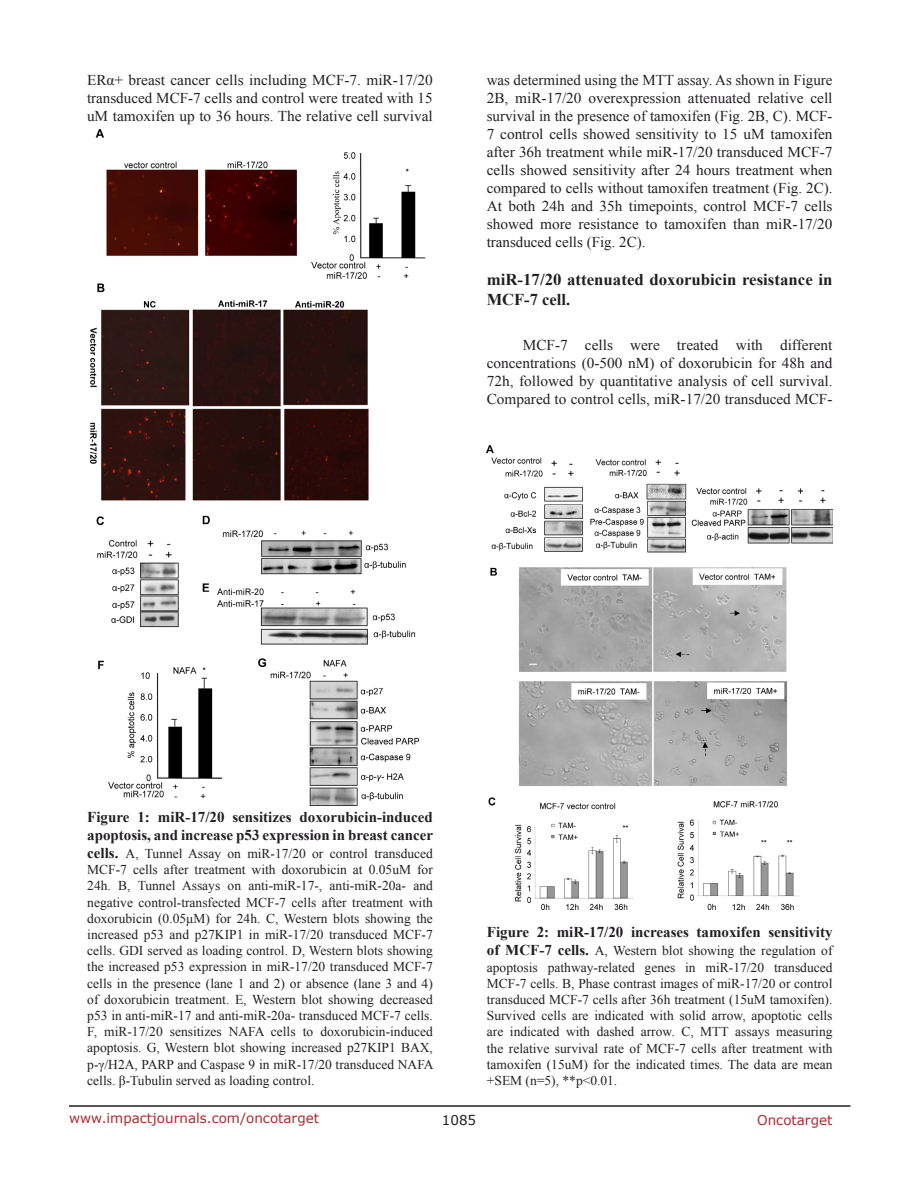
<style>
.page{position:relative;width:918px;height:1188px;background:#fff}
.page>*{position:absolute;margin:0;border:0;box-sizing:border-box;transform-origin:0 0}
.SubHeading{font:700 16.5px/19.8px "Times New Roman";color:#221f22}
.BodyText{font:15px/18px "Times New Roman";color:#221f22;text-align:justify}
.FigureText{font:700 15px/18px "Times New Roman";color:#221f22}
.FigureText-2{font:13.5px/16.2px "Times New Roman";color:#221f22;text-align:justify}
.t1{font:13.5px "Verdana";color:#ac2b31}
.t2{font:13.5px "Verdana";color:#221f22}
.s1{font-weight:700;font-size:15px}
</style>
<div class="page">
<hr style="left:69px;top:1105px;width:781px;height:2px;background:#231f20">
<img style="left:90px;top:129px;width:336px;height:677px">
<img style="left:487px;top:446px;width:345px;height:463px">
<p class="BodyText" style="left:87px;top:71px;width:347px">ERα+ breast cancer cells including MCF-7. miR-17/20 transduced MCF-7 cells and control were treated with 15 uM tamoxifen up to 36 hours. The relative cell survival</p>
<p class="BodyText" style="left:487px;top:71px;width:347px">was determined using the MTT assay. As shown in Figure 2B, miR-17/20 overexpression attenuated relative cell survival in the presence of tamoxifen (Fig. 2B, C). MCF-7 control cells showed sensitivity to 15 uM tamoxifen after 36h treatment while miR-17/20 transduced MCF-7 cells showed sensitivity after 24 hours treatment when compared to cells without tamoxifen treatment (Fig. 2C).<br>At both 24h and 35h timepoints, control MCF-7 cells showed more resistance to tamoxifen than miR-17/20 transduced cells (Fig. 2C).</p>
<p class="SubHeading" style="left:487px;top:269px;width:347px">miR-17/20 attenuated doxorubicin resistance in<br>MCF-7 cell.</p>
<p class="BodyText" style="left:487px;top:336px;width:347px;text-indent:36px">MCF-7 cells were treated with different concentrations (0-500 nM) of doxorubicin for 48h and 72h, followed by quantitative analysis of cell survival.<br>Compared to control cells, miR-17/20 transduced MCF-</p>
<p class="FigureText" style="left:87px;top:808px;width:347px">Figure 1: miR-17/20 sensitizes doxorubicin-induced apoptosis, and increase p53 expression in breast cancer</p>
<p class="FigureText-2" style="left:87px;top:845px;width:348px"><span class="s1">cells.</span> A, Tunnel Assay on miR-17/20 or control transduced MCF-7 cells after treatment with doxorubicin at 0.05uM for 24h. B, Tunnel Assays on anti-miR-17-, anti-miR-20a- and negative control-transfected MCF-7 cells after treatment with doxorubicin (0.05μM) for 24h. C, Western blots showing the increased p53 and p27KIP1 in miR-17/20 transduced MCF-7 cells. GDI served as loading control. D, Western blots showing the increased p53 expression in miR-17/20 transduced MCF-7 cells in the presence (lane 1 and 2) or absence (lane 3 and 4) of doxorubicin treatment. E, Western blot showing decreased p53 in anti-miR-17 and anti-miR-20a- transduced MCF-7 cells.<br>F, miR-17/20 sensitizes NAFA cells to doxorubicin-induced apoptosis. G, Western blot showing increased p27KIP1 BAX, p-γ/H2A, PARP and Caspase 9 in miR-17/20 transduced NAFA cells. β-Tubulin served as loading control.</p>
<p class="FigureText" style="left:487px;top:923px;width:347px">Figure 2: miR-17/20 increases tamoxifen sensitivity</p>
<p class="FigureText-2" style="left:487px;top:943px;width:347px"><span class="s1">of MCF-7 cells.</span> A, Western blot showing the regulation of apoptosis pathway-related genes in miR-17/20 transduced MCF-7 cells. B, Phase contrast images of miR-17/20 or control transduced MCF-7 cells after 36h treatment (15uM tamoxifen).<br>Survived cells are indicated with solid arrow, apoptotic cells are indicated with dashed arrow. C, MTT assays measuring the relative survival rate of MCF-7 cells after treatment with tamoxifen (15uM) for the indicated times. The data are mean +SEM (n=5), **p&lt;0.01.</p>
<p class="t1" style="left:69px;top:1109px;width:252px">www.impactjournals.com/oncotarget</p>
<p class="t2" style="left:442px;top:1111px;width:36px">1085</p>
<p class="t1" style="left:757px;top:1111px;width:77px">Oncotarget</p>
</div>
